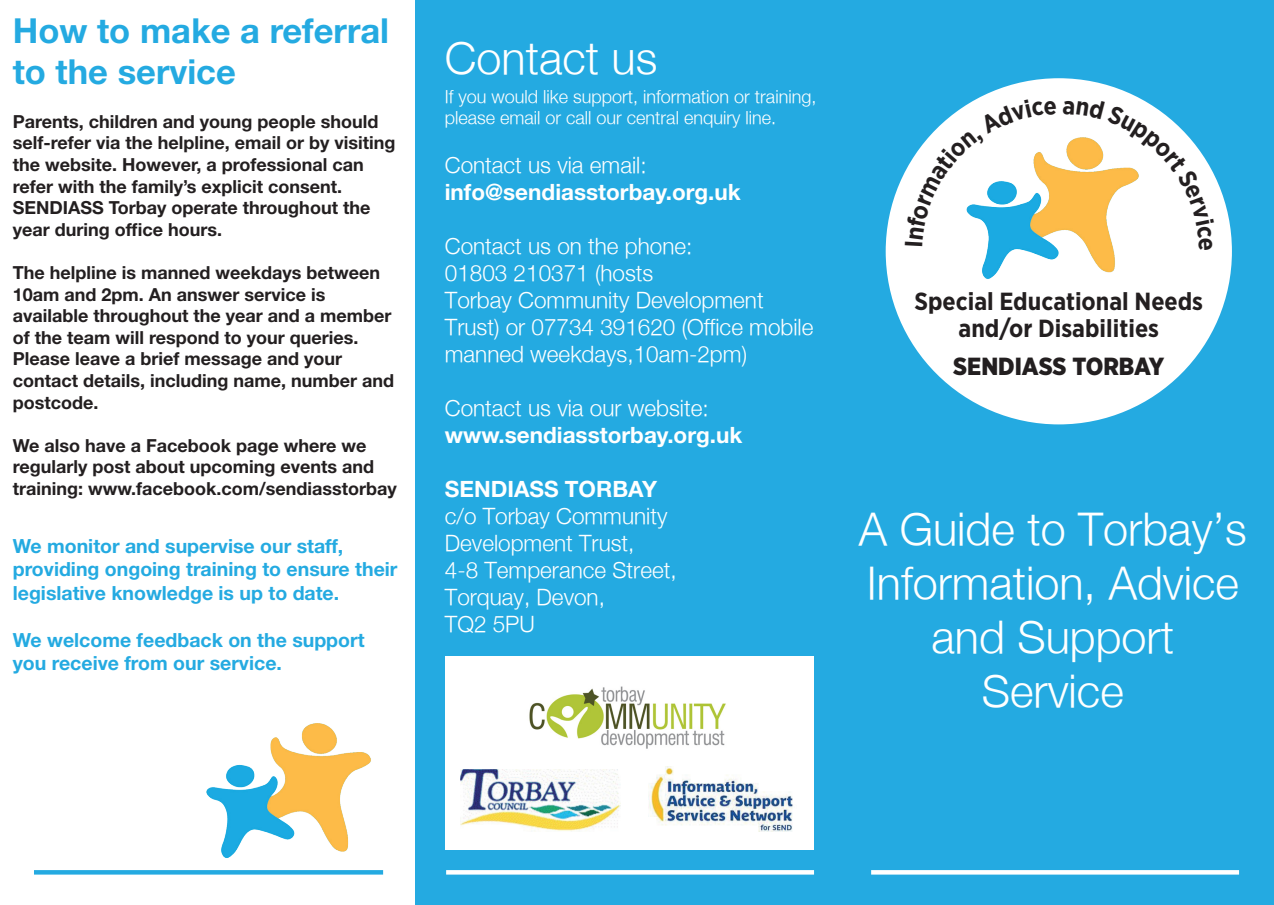
<style>
.page{position:relative;width:1274px;height:905px;background:#fff}
.page>*{position:absolute;margin:0;border:0;box-sizing:border-box;transform-origin:0 0}
.t1{font:300 45px/54px "Helvetica Neue";color:#fff;text-align:center}
.t2{font:700 34.5px/41.4px "Helvetica Neue LT Std";color:#24aae1}
.t3{font:700 24.75px/26.4px "Gotham Narrow";color:#231f20;text-align:center}
.t4{font:900 24.75px "Gotham Narrow";color:#231f20}
.t5{font:300 22.5px/27px "Helvetica Neue";color:#fff}
.t6{font:700 22.5px "Helvetica Neue LT Std";color:#fff}
.t7{font:700 19.5px/23.4px "Helvetica Neue LT Std";color:#24aae1}
.t8{font:700 18px/21.6px "Helvetica Neue LT Std";color:#231f20}
.t9{font:300 18px/21.6px "Helvetica Neue";color:#fff}
</style>
<div class="page">
<div style="left:415px;top:0;width:859px;height:905px;background:#24aae1"></div>
<div style="left:885px;top:78px;width:346px;height:346px;background:#fff;border-radius:50%"></div>
<img style="left:976px;top:96px;width:165px;height:183px">
<div style="left:445px;top:656px;width:369px;height:194px;background:#fff"></div>
<img style="left:460px;top:769px;width:160px;height:63px">
<img style="left:648px;top:766px;width:145px;height:66px">
<svg style="left:34px;top:870px;width:148px;height:4px"></svg>
<svg style="left:446px;top:870px;width:368px;height:4px"></svg>
<svg style="left:871px;top:870px;width:368px;height:4px"></svg>
<img style="left:182px;top:723px;width:202px;height:152px">
<img style="left:529px;top:686px;width:197px;height:63px">
<svg style="left:905px;top:99px;width:151px;height:147px"></svg>
<svg style="left:1063px;top:99px;width:151px;height:151px"></svg>
<h2 class="t2" style="left:13px;top:9px;width:378px">How to make a referral to the service</h2>
<p class="t8" style="left:13px;top:110px;width:384px">Parents, children and young people should self-refer via the helpline, email or by visiting the website. However, a professional can refer with the family’s explicit consent.<br>SENDIASS Torbay operate throughout the year during office hours.</p>
<p class="t8" style="left:13px;top:261px;width:383px">The helpline is manned weekdays between 10am and 2pm. An answer service is available throughout the year and a member of the team will respond to your queries.<br>Please leave a brief message and your contact details, including name, number and postcode.</p>
<p class="t8" style="left:13px;top:434px;width:385px">We also have a Facebook page where we regularly post about upcoming events and training: www.facebook.com/sendiasstorbay</p>
<p class="t7" style="left:13px;top:534px;width:386px">We monitor and supervise our staff, providing ongoing training to ensure their legislative knowledge is up to date.</p>
<p class="t7" style="left:13px;top:627px;width:353px">We welcome feedback on the support you receive from our service.</p>
<h1 class="t1" style="left:445px;top:30px;width:214px">Contact us</h1>
<p class="t9" style="left:445px;top:85px;width:373px">If you would like support, information or training, please email or call our central enquiry line.</p>
<p class="t5" style="left:445px;top:151px;width:203px">Contact us via email:</p>
<p class="t6" style="left:445px;top:178px;width:297px">info@sendiasstorbay.org.uk</p>
<p class="t5" style="left:445px;top:232px;width:370px">Contact us on the phone:<br>01803 210371 (hosts<br>Torbay Community Development<br>Trust) or 07734 391620 (Office mobile manned weekdays,10am-2pm)</p>
<p class="t5" style="left:445px;top:394px;width:265px">Contact us via our website:</p>
<p class="t6" style="left:445px;top:421px;width:299px">www.sendiasstorbay.org.uk</p>
<p class="t6" style="left:445px;top:475px;width:214px">SENDIASS TORBAY</p>
<p class="t5" style="left:445px;top:502px;width:233px">c/o Torbay Community<br>Development Trust,<br>4-8 Temperance Street,<br>Torquay, Devon,<br>TQ2 5PU</p>
<h1 class="t1" style="left:859px;top:501px;width:389px">A Guide to Torbay’s<br>Information, Advice and Support<br>Service</h1>
<h3 class="t3" style="left:914px;top:288px;width:290px">Special Educational Needs and/or Disabilities</h3>
<h3 class="t4" style="left:953px;top:350px;width:213px">SENDIASS TORBAY</h3>
</div>
